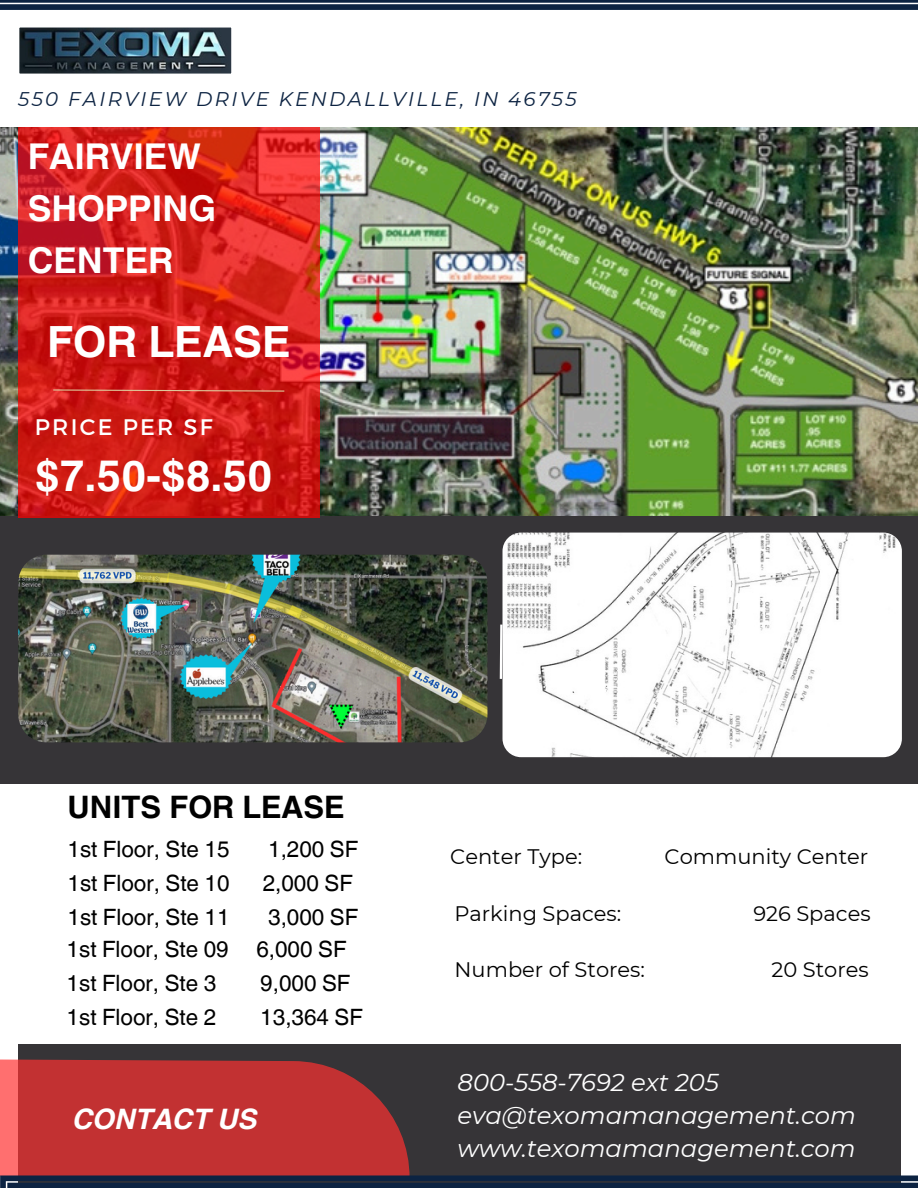
<style>
.page{position:relative;width:918px;height:1188px;background:#fff}
.page>*{position:absolute;margin:0;border:0;box-sizing:border-box;transform-origin:0 0}
.t1{font:700 43.2px "Helvetica World";color:#fff}
.t2{font:700 43.05px "Helvetica World";color:#fff}
.t3{font:700 35.55px/51.8px "Helvetica World";color:#fff}
.t4{font:700 30.9px "Helvetica World";color:#000}
.t5{font:italic 700 28.2px "Helvetica World";color:#fff}
.t6{font:italic 24.3px/32.7px "Montserrat";color:#fff}
.t7{font:22.5px/33.8px "Helvetica World";color:#000}
.t8{font:22.5px "Montserrat";letter-spacing:.1em;color:#fff}
.t9{font:21px "Montserrat";color:#000}
.t10{font:italic 19.8px "Montserrat";letter-spacing:.115em;color:#0c2342}
</style>
<div class="page">
<img style="left:0;top:128px;width:918px;height:388px">
<div style="left:0;top:516px;width:918px;height:268px;background:#363437"></div>
<svg style="left:18px;top:128px;width:301px;height:390px;background:#d21e1b"></svg>
<div style="left:18px;top:1044px;width:882px;height:144px;background:#363437"></div>
<svg style="left:52px;top:389px;width:233px;height:3px"></svg>
<svg style="left:0;top:1059px;width:409px;height:116px;background:#ba3335"></svg>
<img style="left:18px;top:555px;width:469px;height:187px;border-radius:28px">
<img style="left:503px;top:533px;width:399px;height:224px;border-radius:19px">
<svg style="left:499px;top:622px;width:5px;height:59px"></svg>
<svg style="left:0;top:0;width:918px;height:10px;background:#31455f"></svg>
<svg style="left:0;top:1175px;width:918px;height:13px;background:#152641"></svg>
<img style="left:19px;top:27px;width:213px;height:47px">
<p class="t10" style="left:18px;top:87px;width:560px">550 FAIRVIEW DRIVE KENDALLVILLE, IN 46755</p>
<h4 class="t3" style="left:28px;top:127px;width:190px">FAIRVIEW<br>SHOPPING<br>CENTER</h4>
<p class="t2" style="left:47px;top:307px;width:245px">FOR LEASE</p>
<h2 class="t8" style="left:35px;top:413px;width:179px">PRICE PER SF</h2>
<h1 class="t1" style="left:35px;top:440px;width:239px">$7.50-$8.50</h1>
<h1 class="t4" style="left:68px;top:782px;width:279px">UNITS FOR LEASE</h1>
<h3 class="t7" style="left:68px;top:833px;width:164px">1st Floor, Ste 15</h3>
<h3 class="t7" style="left:268px;top:833px;width:92px">1,200 SF</h3>
<h3 class="t7" style="left:68px;top:867px;width:164px">1st Floor, Ste 10</h3>
<h3 class="t7" style="left:263px;top:867px;width:92px">2,000 SF</h3>
<h3 class="t7" style="left:68px;top:900px;width:164px">1st Floor, Ste 11</h3>
<h3 class="t7" style="left:268px;top:900px;width:92px">3,000 SF</h3>
<p class="t7" style="left:67px;top:932px;width:281px">1st Floor, Ste 09 6,000 SF<br>1st Floor, Ste 3</p>
<p class="t7" style="left:260px;top:966px;width:92px">9,000 SF</p>
<p class="t7" style="left:67px;top:1000px;width:151px">1st Floor, Ste 2</p>
<p class="t7" style="left:260px;top:1000px;width:104px">13,364 SF</p>
<p class="t5" style="left:73px;top:1096px;width:186px">CONTACT US</p>
<h5 class="t9" style="left:450px;top:844px;width:133px">Center Type:</h5>
<h5 class="t9" style="left:665px;top:844px;width:205px">Community Center</h5>
<p class="t9" style="left:454px;top:900px;width:168px">Parking Spaces:</p>
<p class="t9" style="left:753px;top:900px;width:119px">926 Spaces</p>
<p class="t9" style="left:455px;top:957px;width:192px">Number of Stores:</p>
<p class="t9" style="left:771px;top:957px;width:99px">20 Stores</p>
<h5 class="t6" style="left:457px;top:1066px;width:400px">800-558-7692 ext 205 eva@texomamanagement.com www.texomamanagement.com</h5>
</div>
